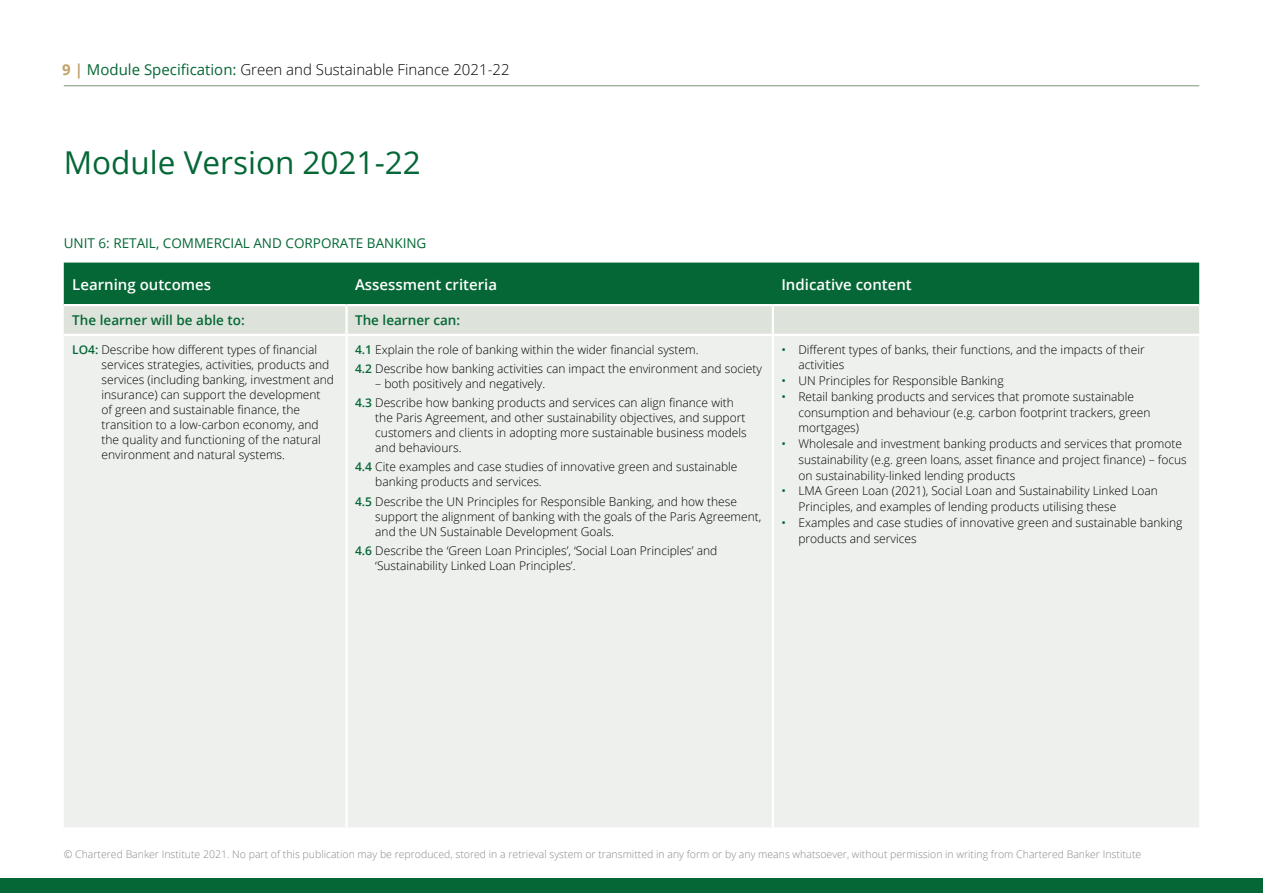
<style>
.page{position:relative;width:1263px;height:893px;background:#fff}
.page>*{position:absolute;margin:0;border:0;box-sizing:border-box;transform-origin:0 0}
.t1{font:31.5px "Open Sans";color:#046735}
.t2{font:300 15px "Open Sans";color:#000}
.t3{font:600 15px "Open Sans";color:#fff}
.t4{font:13.5px "Open Sans";color:#046735}
.t5{font:600 13.5px "Open Sans";color:#046735}
.t6{font:300 12px/15px "Open Sans";color:#000}
.t7{font:300 10.5px "Open Sans";color:#878787}
.s1{font-weight:700;color:#c1a36a}
.s2{font-weight:400;color:#046735}
.s3{font-weight:600;color:#046735}
</style>
<div class="page">
<hr style="left:64px;top:85px;width:1135px;height:1px;background:#799874">
<div style="left:0;top:878px;width:1263px;height:15px;background:#046735"></div>
<div style="left:64px;top:263px;width:1135px;height:41px;background:#046735"></div>
<div style="left:64px;top:306px;width:1135px;height:28px;background:#dde3da"></div>
<div style="left:64px;top:336px;width:1135px;height:491px;background:#edf0ec"></div>
<hr style="left:345px;top:336px;width:3px;height:491px;background:#fff">
<hr style="left:772px;top:336px;width:2px;height:491px;background:#fff">
<hr style="left:345px;top:306px;width:3px;height:28px;background:#fff">
<hr style="left:772px;top:306px;width:2px;height:28px;background:#fff">
<p class="t2" style="left:62px;top:60px;width:449px"><span class="s1">9 |</span> <span class="s2">Module Specification:</span> Green and Sustainable Finance 2021-22</p>
<h1 class="t1" style="left:64px;top:141px;width:359px">Module Version 2021-22</h1>
<p class="t4" style="left:64px;top:234px;width:364px">UNIT 6: RETAIL, COMMERCIAL AND CORPORATE BANKING</p>
<p class="t3" style="left:72px;top:274px;width:140px">Learning outcomes</p>
<p class="t3" style="left:355px;top:274px;width:144px">Assessment criteria</p>
<p class="t3" style="left:781px;top:274px;width:132px">Indicative content</p>
<p class="t5" style="left:72px;top:311px;width:174px">The learner will be able to:</p>
<p class="t5" style="left:355px;top:311px;width:107px">The learner can:</p>
<p class="t6" style="left:102px;top:341px;width:234px;text-indent:-29px"><span class="s3">LO4:</span> Describe how different types of financial services strategies, activities, products and services (including banking, investment and insurance) can support the development of green and sustainable finance, the transition to a low-carbon economy, and the quality and functioning of the natural environment and natural systems.</p>
<p class="t6" style="left:355px;top:339px;width:408px;line-height:19.2px"><span class="s3">4.1</span> Explain the role of banking within the wider financial system.<br><span class="s3">4.2</span> Describe how banking activities can impact the environment and society</p>
<p class="t6" style="left:798px;top:341px;width:348px;line-height:15.8px;text-indent:-17px"><span class="s2">•</span> Different types of banks, their functions, and the impacts of their activities</p>
<p class="t6" style="left:781px;top:373px;width:224px"><span class="s2">•</span> UN Principles for Responsible Banking</p>
<p class="t6" style="left:798px;top:388px;width:353px;line-height:15.8px;text-indent:-17px"><span class="s2">•</span> Retail banking products and services that promote sustainable consumption and behaviour (e.g. carbon footprint trackers, green mortgages)</p>
<p class="t6" style="left:798px;top:436px;width:390px;line-height:15.8px;text-indent:-17px"><span class="s2">•</span> Wholesale and investment banking products and services that promote sustainability (e.g. green loans, asset finance and project finance) – focus on sustainability-linked lending products</p>
<p class="t6" style="left:798px;top:483px;width:361px;line-height:15.8px;text-indent:-17px"><span class="s2">•</span> LMA Green Loan (2021), Social Loan and Sustainability Linked Loan<br>Principles, and examples of lending products utilising these</p>
<p class="t6" style="left:798px;top:514px;width:385px;line-height:15.8px;text-indent:-17px"><span class="s2">•</span> Examples and case studies of innovative green and sustainable banking products and services</p>
<p class="t6" style="left:355px;top:374px;width:380px;line-height:19.2px;text-indent:20px">– both positively and negatively.<br><span class="s3">4.3</span> Describe how banking products and services can align finance with</p>
<p class="t6" style="left:375px;top:410px;width:373px;text-align:justify">the Paris Agreement, and other sustainability objectives, and support customers and clients in adopting more sustainable business models and behaviours.</p>
<p class="t6" style="left:375px;top:459px;width:364px;text-indent:-20px"><span class="s3">4.4</span> Cite examples and case studies of innovative green and sustainable banking products and services.</p>
<p class="t6" style="left:375px;top:493px;width:388px;text-indent:-20px"><span class="s3">4.5</span> Describe the UN Principles for Responsible Banking, and how these support the alignment of banking with the goals of the Paris Agreement, and the UN Sustainable Development Goals.</p>
<p class="t6" style="left:375px;top:543px;width:343px;text-indent:-20px"><span class="s3">4.6</span> Describe the ‘Green Loan Principles’, ‘Social Loan Principles’ and ‘Sustainability Linked Loan Principles’.</p>
<p class="t7" style="left:64px;top:847px;width:1079px">© Chartered Banker Institute 2021. No part of this publication may be reproduced, stored in a retrieval system or transmitted in any form or by any means whatsoever, without permission in writing from Chartered Banker Institute</p>
</div>
